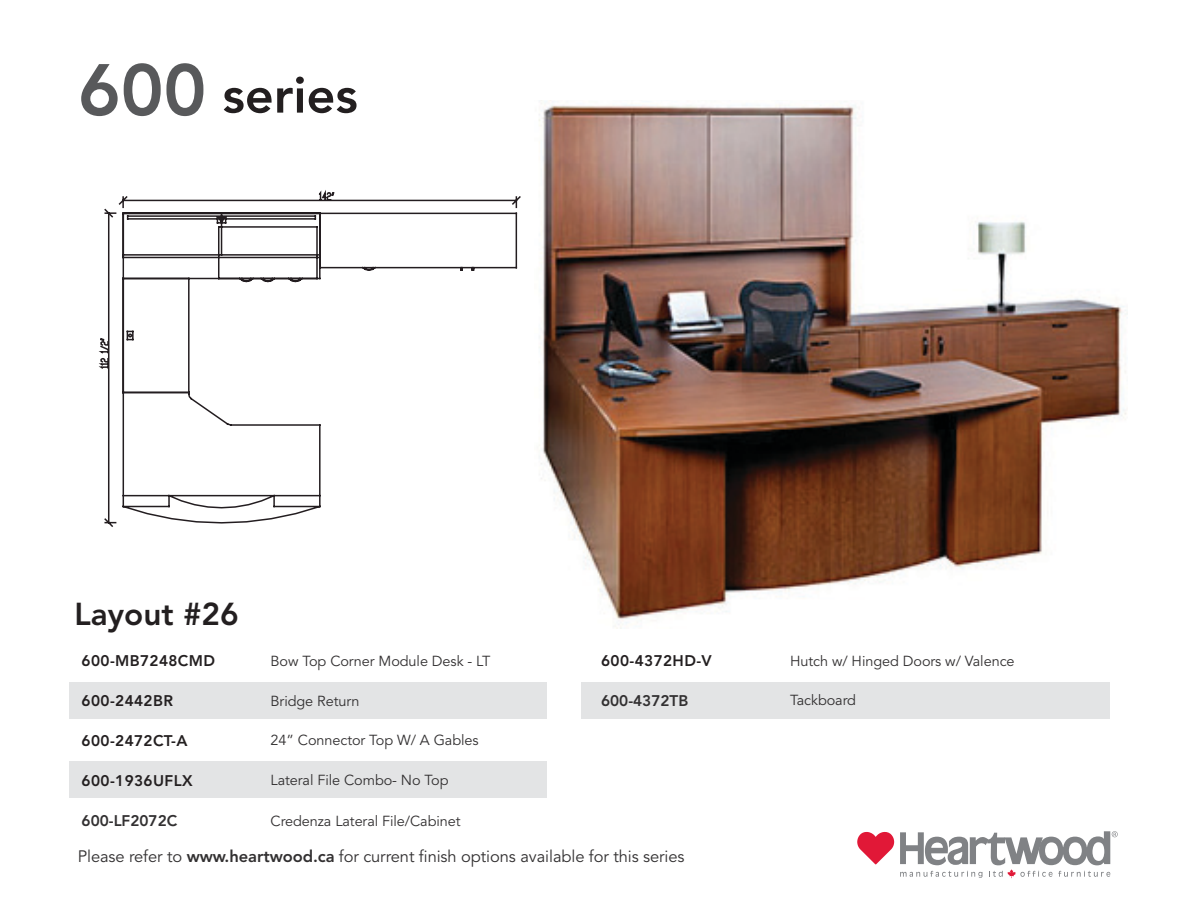
<style>
.page{position:relative;width:1188px;height:918px;background:#fff}
.page>*{position:absolute;margin:0;border:0;box-sizing:border-box;transform-origin:0 0}
.t1{font:800 72.3px "Avenir LT Std";color:#58595b}
.t2{font:800 50.4px "Avenir LT Std";color:#231f20}
.t3{font:800 31.5px "Avenir LT Std";color:#231f20}
.Layouts-WRK{font:16.5px "Avenir LT Std";letter-spacing:-.005em;color:#323031}
.Layouts-WRK-2{font:800 15.3px "Avenir LT Std";letter-spacing:.025em;color:#231f20}
.Layouts-WRK-3{font:800 15.3px "Avenir LT Std";color:#323031}
.Layouts-WRK-4{font:14.4px "Avenir LT Std";letter-spacing:-.005em;color:#323031}
.s1{font-weight:800}
</style>
<div class="page">
<svg style="left:857px;top:832px;width:37px;height:32px"></svg>
<svg style="left:900px;top:831px;width:218px;height:47px"></svg>
<div style="left:69px;top:682px;width:477px;height:37px;background:#e3e4e5"></div>
<div style="left:581px;top:682px;width:529px;height:37px;background:#e3e4e5"></div>
<div style="left:69px;top:761px;width:477px;height:37px;background:#e3e4e5"></div>
<img style="left:539px;top:100px;width:589px;height:528px">
<svg style="left:98px;top:190px;width:423px;height:337px"></svg>
<p class="t1" style="left:78px;top:47px;width:130px">600</p>
<p class="t2" style="left:222px;top:65px;width:137px">series</p>
<p class="t3" style="left:75px;top:596px;width:166px">Layout #26</p>
<p class="Layouts-WRK-2" style="left:82px;top:652px;width:135px">600-MB7248CMD</p>
<p class="Layouts-WRK-2" style="left:82px;top:692px;width:93px">600-2442BR</p>
<p class="Layouts-WRK-2" style="left:82px;top:732px;width:107px">600-2472CT-A</p>
<p class="Layouts-WRK-2" style="left:82px;top:771px;width:112px">600-1936UFLX</p>
<p class="Layouts-WRK-4" style="left:271px;top:653px;width:221px">Bow Top Corner Module Desk - LT</p>
<p class="Layouts-WRK-4" style="left:271px;top:692px;width:90px">Bridge Return</p>
<p class="Layouts-WRK-4" style="left:271px;top:732px;width:210px">24” Connector Top W/ A Gables</p>
<p class="Layouts-WRK-4" style="left:271px;top:772px;width:179px">Lateral File Combo- No Top</p>
<p class="Layouts-WRK-3" style="left:82px;top:811px;width:97px">600-LF2072C</p>
<p class="Layouts-WRK-4" style="left:271px;top:812px;width:192px">Credenza Lateral File/Cabinet</p>
<p class="Layouts-WRK-2" style="left:601px;top:652px;width:112px">600-4372HD-V</p>
<p class="Layouts-WRK-3" style="left:601px;top:691px;width:89px">600-4372TB</p>
<p class="Layouts-WRK" style="left:78px;top:847px;width:608px">Please refer to <span class="s1">www.heartwood.ca</span> for current finish options available for this series</p>
<p class="Layouts-WRK-4" style="left:790px;top:653px;width:226px">Hutch w/ Hinged Doors w/ Valence</p>
<p class="Layouts-WRK-4" style="left:790px;top:692px;width:67px">Tackboard</p>
</div>
